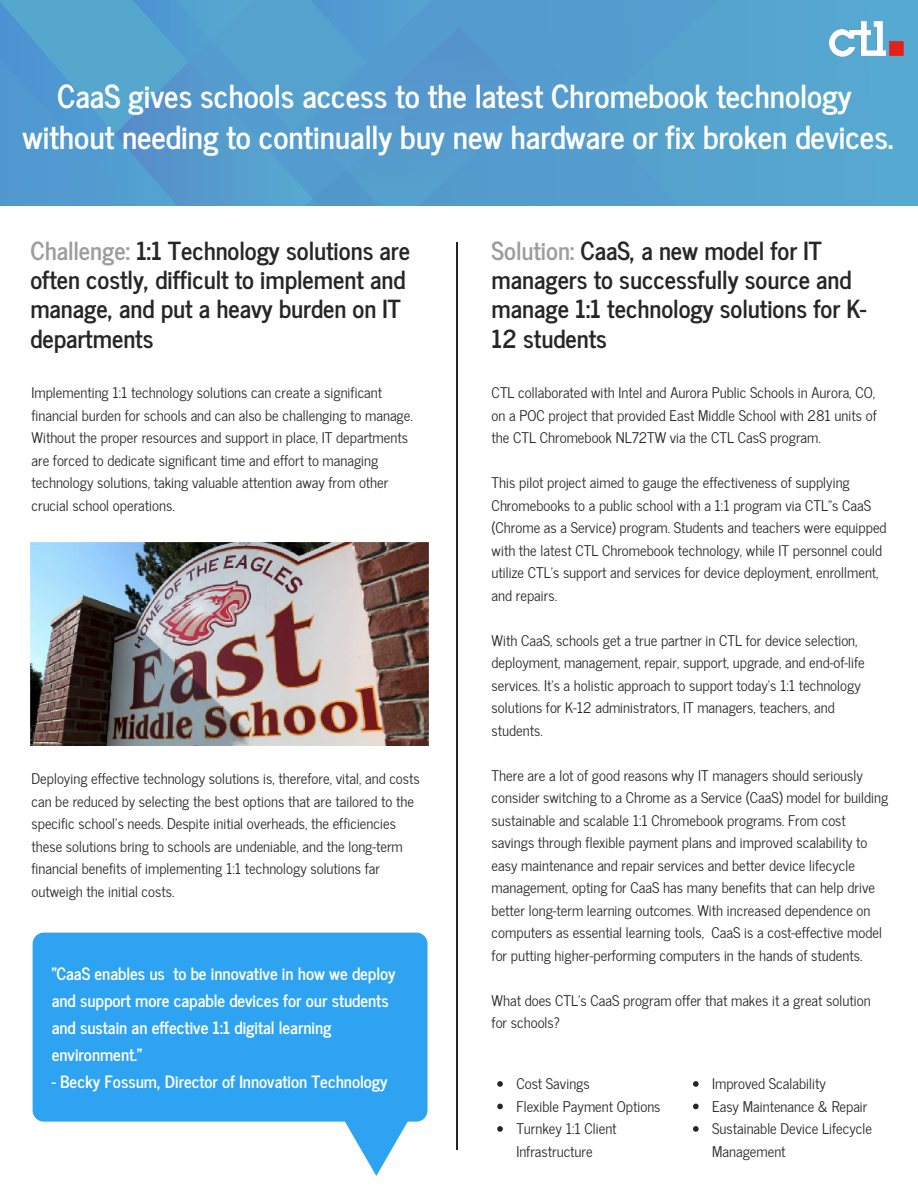
<style>
.page{position:relative;width:918px;height:1188px;background:#fff}
.page>*{position:absolute;margin:0;border:0;box-sizing:border-box;transform-origin:0 0}
.t1{font:700 31.5px/40.5px "News Cycle";color:#fff;text-align:center}
.t2{font:700 24.75px/29.2px "News Cycle";color:#262626}
.t3{font:700 16.8px/27px "News Cycle";color:#fff}
.t4{font:14.7px/22.5px "News Cycle";color:#262626}
.s1{color:#9d9d9d}
</style>
<div class="page">
<div style="left:0;top:0;width:918px;height:206px;background:#559ecf"></div>
<hr style="left:457px;top:242px;width:1px;height:908px;background:#262626">
<img style="left:30px;top:542px;width:399px;height:204px">
<img style="left:829px;top:21px;width:74px;height:35px">
<svg style="left:693px;top:1081px;width:6px;height:6px"></svg>
<svg style="left:693px;top:1104px;width:6px;height:5px"></svg>
<svg style="left:693px;top:1126px;width:6px;height:6px"></svg>
<svg style="left:497px;top:1081px;width:6px;height:6px"></svg>
<svg style="left:497px;top:1104px;width:6px;height:5px"></svg>
<svg style="left:497px;top:1126px;width:6px;height:6px"></svg>
<div style="left:33px;top:933px;width:395px;height:189px;background:#2ea3f2"></div>
<svg style="left:336px;top:1107px;width:80px;height:69px"></svg>
<h1 class="t1" style="left:22px;top:73px;width:872px">CaaS gives schools access to the latest Chromebook technology without needing to continually buy new hardware or fix broken devices.</h1>
<h2 class="t2" style="left:30px;top:234px;width:381px"><span class="s1">Challenge:</span> 1:1 Technology solutions are often costly, difficult to implement and manage, and put a heavy burden on IT departments</h2>
<p class="t4" style="left:32px;top:381px;width:383px">Implementing 1:1 technology solutions can create a significant financial burden for schools and can also be challenging to manage.<br>Without the proper resources and support in place, IT departments are forced to dedicate significant time and effort to managing technology solutions, taking valuable attention away from other crucial school operations.</p>
<p class="t4" style="left:32px;top:767px;width:390px">Deploying effective technology solutions is, therefore, vital, and costs can be reduced by selecting the best options that are tailored to the specific school’s needs. Despite initial overheads, the efficiencies these solutions bring to schools are undeniable, and the long-term financial benefits of implementing 1:1 technology solutions far outweigh the initial costs.</p>
<p class="t3" style="left:52px;top:959px;width:345px">"CaaS enables us to be innovative in how we deploy and support more capable devices for our students and sustain an effective 1:1 digital learning environment."</p>
<p class="t3" style="left:52px;top:1067px;width:337px">- Becky Fossum, Director of Innovation Technology</p>
<h2 class="t2" style="left:492px;top:234px;width:374px"><span class="s1">Solution:</span> CaaS, a new model for IT managers to successfully source and manage 1:1 technology solutions for K-<br>12 students</h2>
<p class="t4" style="left:492px;top:381px;width:387px;text-align:justify">CTL collaborated with Intel and Aurora Public Schools in Aurora, CO, on a POC project that provided East Middle School with 281 units of the CTL Chromebook NL72TW via the CTL CasS program.</p>
<p class="t4" style="left:492px;top:471px;width:397px">This pilot project aimed to gauge the effectiveness of supplying Chromebooks to a public school with a 1:1 program via CTL”s CaaS (Chrome as a Service) program. Students and teachers were equipped with the latest CTL Chromebook technology, while IT personnel could utilize CTL’s support and services for device deployment, enrollment, and repairs.</p>
<p class="t4" style="left:492px;top:628px;width:375px">With CaaS, schools get a true partner in CTL for device selection, deployment, management, repair, support, upgrade, and end-of-life services. It’s a holistic approach to support today’s 1:1 technology solutions for K-12 administrators, IT managers, teachers, and students.</p>
<p class="t4" style="left:492px;top:763px;width:398px">There are a lot of good reasons why IT managers should seriously consider switching to a Chrome as a Service (CaaS) model for building sustainable and scalable 1:1 Chromebook programs. From cost savings through flexible payment plans and improved scalability to easy maintenance and repair services and better device lifecycle management, opting for CaaS has many benefits that can help drive better long-term learning outcomes. With increased dependence on computers as essential learning tools, CaaS is a cost-effective model for putting higher-performing computers in the hands of students.</p>
<p class="t4" style="left:492px;top:988px;width:381px">What does CTL’s CaaS program offer that makes it a great solution for schools?</p>
<p class="t4" style="left:516px;top:1072px;width:146px">Cost Savings<br>Flexible Payment Options<br>Turnkey 1:1 Client<br>Infrastructure</p>
<p class="t4" style="left:712px;top:1072px;width:161px">Improved Scalability<br>Easy Maintenance &amp; Repair<br>Sustainable Device Lifecycle<br>Management</p>
</div>
